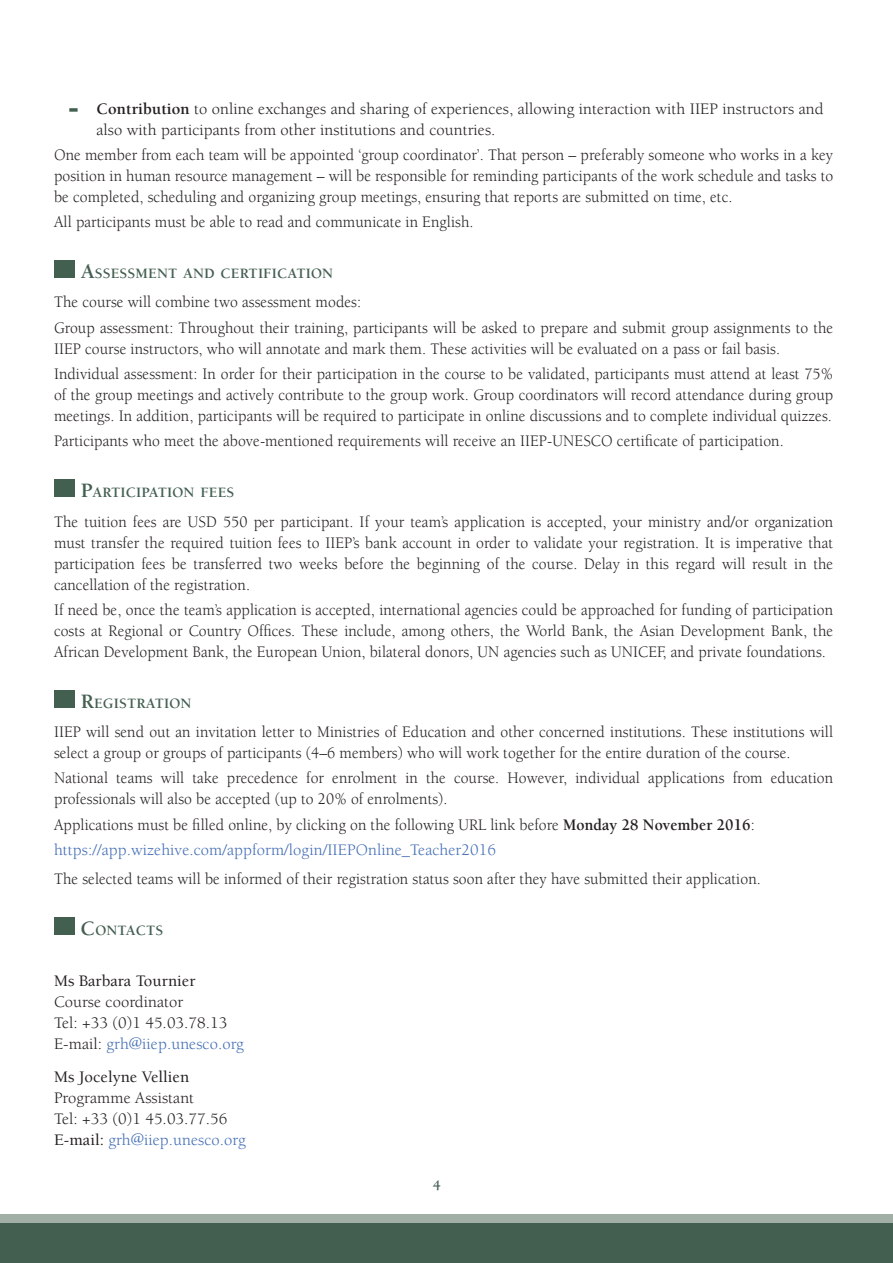
<style>
.page{position:relative;width:893px;height:1263px;background:#fff}
.page>*{position:absolute;margin:0;border:0;box-sizing:border-box;transform-origin:0 0}
.t1{font:66px "Berkeley Std";color:#435f50;scale:.25 1}
.Main_text{font:16.5px/21px "Berkeley Std";letter-spacing:.005em;color:#231f20;text-align:justify;scale:.95 1}
.Main_text-2{font:16.5px/21px "Berkeley Std";letter-spacing:.005em;color:#231f20}
.Main_text-3{font:16.5px "Berkeley Std";letter-spacing:.005em;color:#426db5}
.Main_text-4{font:500 16.5px "Berkeley Std";letter-spacing:.005em;color:#231f20}
.t2{font:700 15px "Berkeley Std";color:#435f50}
.Title_1{font:700 14.7px "Berkeley Std";letter-spacing:.005em;color:#435f50}
.Main_text-5{font:700 14.7px "Berkeley Std";letter-spacing:.005em;color:#435f50}
.s1{font-weight:700}
.s2{font-size:21px}
.s3{color:#231f20}
.s4{font-weight:500;color:#231f20}
</style>
<div class="page">
<div style="left:54px;top:260px;width:21px;height:18px;background:#435f50"></div>
<div style="left:54px;top:479px;width:21px;height:18px;background:#435f50"></div>
<div style="left:54px;top:690px;width:21px;height:17px;background:#435f50"></div>
<div style="left:54px;top:917px;width:21px;height:18px;background:#435f50"></div>
<svg style="left:0;top:1214px;width:893px;height:49px;background:#546d5f"></svg>
<p class="t1" style="left:70px;top:68px;width:34px">–</p>
<p class="Main_text-2" style="left:97px;top:98px;width:729px"><span class="s1">Contribution</span> to online exchanges and sharing of experiences, allowing interaction with IIEP instructors and also with participants from other institutions and countries.</p>
<p class="Main_text" style="left:54px;top:145px;width:822px">One member from each team will be appointed ‘group coordinator’. That person – preferably someone who works in a key position in human resource management – will be responsible for reminding participants of the work schedule and tasks to be completed, scheduling and organizing group meetings, ensuring that reports are submitted on time, etc.</p>
<p class="Main_text" style="left:54px;top:212px;width:443px">All participants must be able to read and communicate in English.</p>
<p class="Title_1" style="left:81px;top:265px;width:254px"><span class="s2">A</span>SSESSMENT AND CERTIFICATION</p>
<p class="Main_text" style="left:54px;top:292px;width:325px">The course will combine two assessment modes:</p>
<p class="Main_text" style="left:54px;top:317px;width:822px">Group assessment: Throughout their training, participants will be asked to prepare and submit group assignments to the<br>IIEP course instructors, who will annotate and mark them. These activities will be evaluated on a pass or fail basis.</p>
<p class="Main_text" style="left:54px;top:364px;width:822px">Individual assessment: In order for their participation in the course to be validated, participants must attend at least 75% of the group meetings and actively contribute to the group work. Group coordinators will record attendance during group meetings. In addition, participants will be required to participate in online discussions and to complete individual quizzes.</p>
<p class="Main_text" style="left:54px;top:431px;width:770px">Participants who meet the above-mentioned requirements will receive an IIEP-UNESCO certificate of participation.</p>
<p class="Title_1" style="left:81px;top:485px;width:155px"><span class="s2">P</span>ARTICIPATION FEES</p>
<p class="Main_text" style="left:54px;top:511px;width:822px">The tuition fees are USD 550 per participant. If your team’s application is accepted, your ministry and/or organization must transfer the required tuition fees to IIEP’s bank account in order to validate your registration. It is imperative that participation fees be transferred two weeks before the beginning of the course. Delay in this regard will result in the cancellation of the registration.</p>
<p class="Main_text" style="left:54px;top:599px;width:822px">If need be, once the team’s application is accepted, international agencies could be approached for funding of participation costs at Regional or Country Offices. These include, among others, the World Bank, the Asian Development Bank, the African Development Bank, the European Union, bilateral donors, UN agencies such as UNICEF, and private foundations.</p>
<p class="Title_1" style="left:81px;top:695px;width:112px"><span class="s2">R</span>EGISTRATION</p>
<p class="Main_text" style="left:54px;top:722px;width:822px">IIEP will send out an invitation letter to Ministries of Education and other concerned institutions. These institutions will select a group or groups of participants (4–6 members) who will work together for the entire duration of the course.</p>
<p class="Main_text" style="left:54px;top:768px;width:822px">National teams will take precedence for enrolment in the course. However, individual applications from education professionals will also be accepted (up to 20% of enrolments).</p>
<p class="Main_text" style="left:54px;top:814px;width:739px">Applications must be filled online, by clicking on the following URL link before <span class="s1">Monday 28 November 2016</span>:</p>
<p class="Main_text-3" style="left:54px;top:841px;width:443px">https://app.wizehive.com/appform/login/IIEPOnline_Teacher2016</p>
<p class="Main_text" style="left:54px;top:869px;width:745px">The selected teams will be informed of their registration status soon after they have submitted their application.</p>
<p class="Main_text-5" style="left:81px;top:923px;width:84px"><span class="s2">C</span> ONTACTS</p>
<p class="Main_text-4" style="left:54px;top:972px;width:143px">Ms Barbara Tournier</p>
<p class="Main_text-2" style="left:54px;top:991px;width:131px">Course coordinator</p>
<p class="Main_text-2" style="left:54px;top:1012px;width:175px">Tel: +33 (0)1 45.03.78.13</p>
<p class="Main_text-3" style="left:54px;top:1034px;width:191px"><span class="s3">E-mail:</span> grh@iiep.unesco.org</p>
<p class="Main_text-4" style="left:54px;top:1068px;width:137px">Ms Jocelyne Vellien</p>
<p class="Main_text-2" style="left:54px;top:1088px;width:142px">Programme Assistant</p>
<p class="Main_text-2" style="left:54px;top:1109px;width:175px">Tel: +33 (0)1 45.03.77.56</p>
<p class="Main_text-3" style="left:54px;top:1131px;width:193px"><span class="s4">E-mail:</span> grh@iiep.unesco.org</p>
<p class="t2" style="left:433px;top:1177px;width:10px">4</p>
</div>
